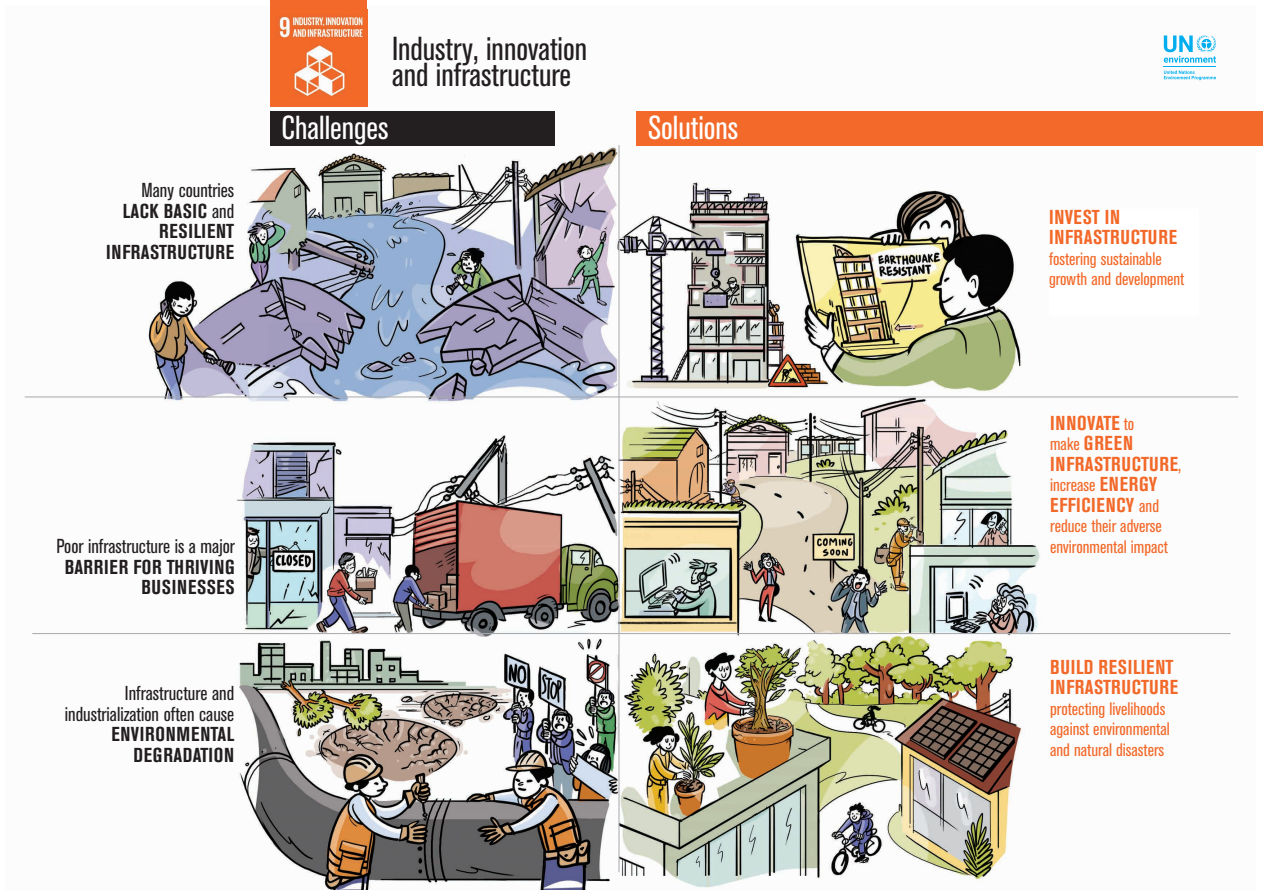
<style>
.page{position:relative;width:1263px;height:893px;background:#fff}
.page>*{position:absolute;margin:0;border:0;box-sizing:border-box;transform-origin:0 0}
.t1{font:condensed 33px/26.1px "Akzidenz Grotesk BE";color:#231f20}
.t2{font:condensed 33px "Akzidenz Grotesk BE";color:#fff}
.t3{font:700 condensed 20.02px/20.5px "Akzidenz Grotesk BE";letter-spacing:.035em;color:#231f20;text-align:right}
.t4{font:700 condensed 20.02px/20.5px "Akzidenz Grotesk BE";letter-spacing:.035em;color:#f26929}
.t5{font:condensed 20.02px/20.5px "Akzidenz Grotesk BE";color:#231f20;text-align:right}
.t6{font:condensed 18px/20.5px "Akzidenz Grotesk BE";color:#f26929}
.s1{font-weight:400}
.s2{font-weight:400;font-size:18px}
.s3{font-weight:700;font-size:20.02px}
</style>
<div class="page">
<img style="left:24px;top:9px;width:1231px;height:880px">
<div style="left:270px;top:111px;width:285px;height:34px;background:#231f20"></div>
<div style="left:637px;top:111px;width:626px;height:34px;background:#f26929"></div>
<svg style="left:1049px;top:209px;width:150px;height:107px"></svg>
<hr style="left:25px;top:397px;width:1213px;height:1px;background:#a8a9ad">
<hr style="left:32px;top:633px;width:1199px;height:1px;background:#a8a9ad">
<div style="left:270px;top:0;width:97px;height:106px;background:#f26929"></div>
<img style="left:279px;top:15px;width:84px;height:82px">
<hr style="left:619px;top:145px;width:1px;height:727px;background:#a8a9ad">
<hr style="left:1164px;top:66px;width:52px;height:1px;background:#00aeef">
<svg style="left:1164px;top:70px;width:52px;height:10px"></svg>
<svg style="left:1164px;top:35px;width:52px;height:28px"></svg>
<p class="t3" style="left:106px;top:180px;width:130px"><span class="s1">Many countries<br></span>LACK BASIC <span class="s1">and<br></span>RESILIENT<br>INFRASTRUCTURE</p>
<h1 class="t1" style="left:392px;top:36px;width:197px">Industry, innovation and infrastructure</h1>
<h1 class="t2" style="left:281px;top:109px;width:109px">Challenges</h1>
<h1 class="t2" style="left:648px;top:109px;width:92px">Solutions</h1>
<p class="t5" style="left:56px;top:536px;width:180px">Poor infrastructure is a major</p>
<p class="t3" style="left:65px;top:556px;width:172px">BARRIER FOR THRIVING<br>BUSINESSES</p>
<p class="t5" style="left:65px;top:683px;width:171px">Infrastructure and industrialization often cause</p>
<p class="t3" style="left:111px;top:724px;width:124px">ENVIRONMENTAL<br>DEGRADATION</p>
<p class="t4" style="left:1049px;top:207px;width:130px">INVEST IN<br>INFRASTRUCTURE</p>
<p class="t6" style="left:1049px;top:248px;width:137px">fostering sustainable growth and development</p>
<p class="t4" style="left:1050px;top:413px;width:133px">INNOVATE <span class="s2">to<br>make</span> GREEN<br>INFRASTRUCTURE<span class="s2">,</span></p>
<p class="t6" style="left:1050px;top:475px;width:108px">increase <span class="s3">ENERGY</span></p>
<p class="t4" style="left:1050px;top:495px;width:110px">EFFICIENCY <span class="s2">and</span></p>
<p class="t6" style="left:1050px;top:516px;width:119px">reduce their adverse environmental impact</p>
<p class="t4" style="left:1050px;top:657px;width:130px">BUILD RESILIENT<br>INFRASTRUCTURE</p>
<p class="t6" style="left:1050px;top:698px;width:121px">protecting livelihoods against environmental and natural disasters</p>
</div>
